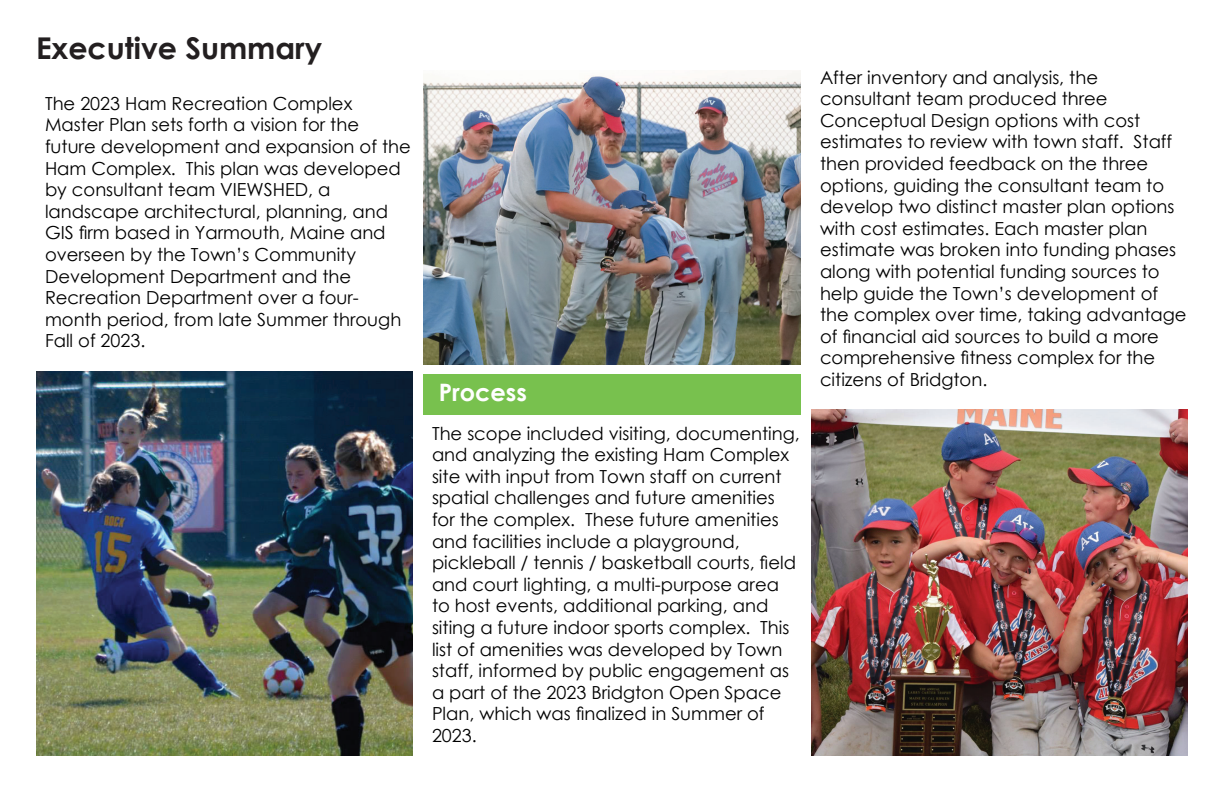
<style>
.page{position:relative;width:1224px;height:792px;background:#fff}
.page>*{position:absolute;margin:0;border:0;box-sizing:border-box;transform-origin:0 0}
.t1{font:700 30px "Century Gothic";color:#231f20}
.t2{font:700 24px "Century Gothic";color:#fff}
.t3{font:18px/21.6px "Century Gothic";color:#000}
</style>
<div class="page">
<div style="left:423px;top:374px;width:378px;height:41px;background:#78c14e"></div>
<img style="left:36px;top:372px;width:377px;height:384px">
<img style="left:424px;top:70px;width:376px;height:294px">
<img style="left:811px;top:409px;width:377px;height:347px">
<h1 class="t1" style="left:36px;top:25px;width:288px">Executive Summary</h1>
<p class="t3" style="left:45px;top:92px;width:367px">The 2023 Ham Recreation Complex Master Plan sets forth a vision for the future development and expansion of the Ham Complex. This plan was developed by consultant team VIEWSHED, a landscape architectural, planning, and GIS firm based in Yarmouth, Maine and overseen by the Town’s Community Development Department and the Recreation Department over a four&shy;month period, from late Summer through Fall of 2023.</p>
<h2 class="t2" style="left:439px;top:374px;width:90px">Process</h2>
<p class="t3" style="left:432px;top:422px;width:369px">The scope included visiting, documenting, and analyzing the existing Ham Complex site with input from Town staff on current spatial challenges and future amenities for the complex. These future amenities and facilities include a playground, pickleball / tennis / basketball courts, field and court lighting, a multi-purpose area to host events, additional parking, and siting a future indoor sports complex. This list of amenities was developed by Town staff, informed by public engagement as a part of the 2023 Bridgton Open Space Plan, which was finalized in Summer of 2023.</p>
<p class="t3" style="left:820px;top:66px;width:368px">After inventory and analysis, the consultant team produced three Conceptual Design options with cost estimates to review with town staff. Staff then provided feedback on the three options, guiding the consultant team to develop two distinct master plan options with cost estimates. Each master plan estimate was broken into funding phases along with potential funding sources to help guide the Town’s development of the complex over time, taking advantage of financial aid sources to build a more comprehensive fitness complex for the citizens of Bridgton.</p>
</div>
